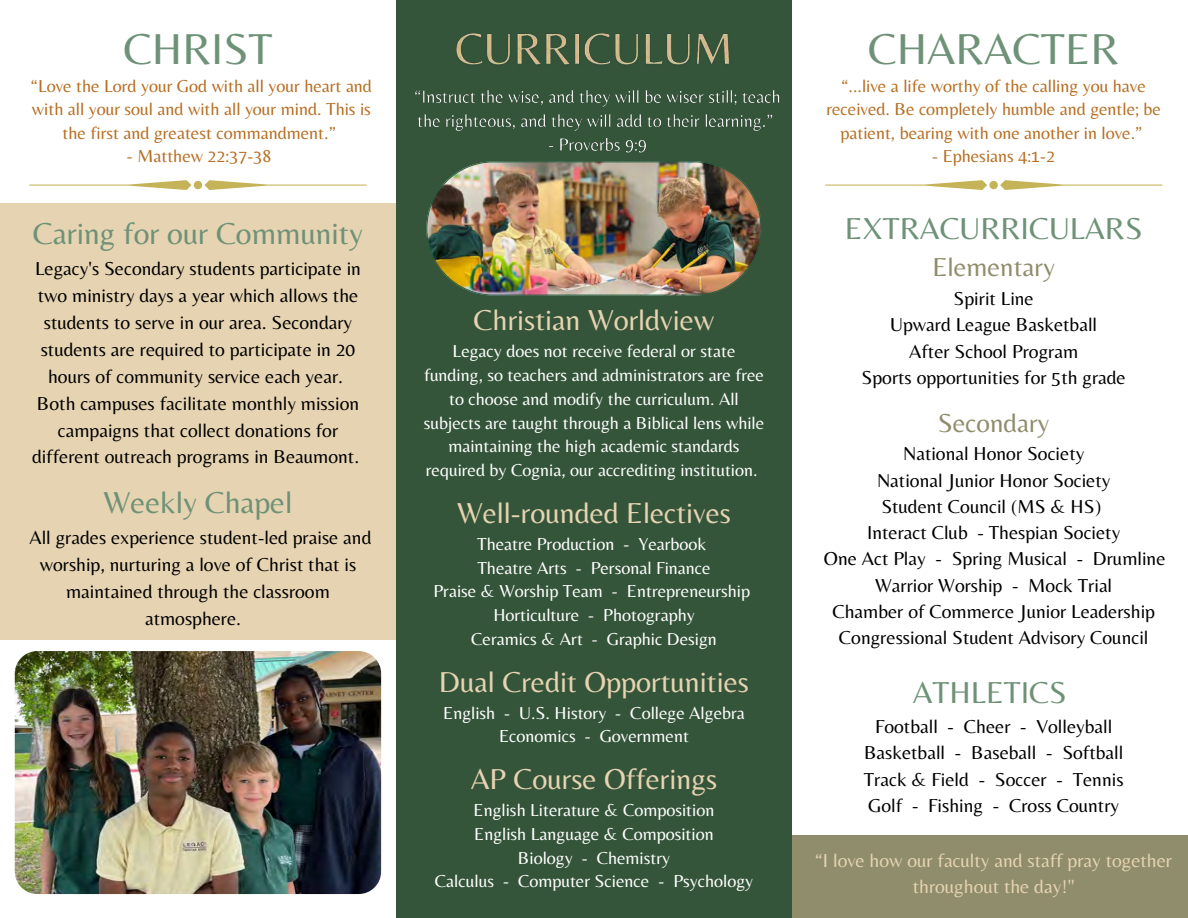
<style>
.page{position:relative;width:1188px;height:918px;background:#fff}
.page>*{position:absolute;margin:0;border:0;box-sizing:border-box;transform-origin:0 0}
.t1{font:45px "Belleza";color:#6e9277}
.t2{font:31.5px "Belleza";color:#6e9277}
.t3{font:30px "Belleza";color:#e6d3b1}
.t4{font:27px "Belleza";color:#8f8d6c}
.t5{font:19.5px/26.2px "Belleza";color:#000;text-align:center}
.t6{font:19.5px/25.8px "Belleza";color:#e6d3b1;text-align:center}
.t7{font:18px/23.7px "Belleza";color:#fff;text-align:center}
.t8{font:18px/23.7px "Belleza";color:#b76e22;text-align:center}
</style>
<div class="page">
<div style="left:0;top:204px;width:413px;height:436px;background:#e6d3b1"></div>
<div style="left:396px;top:0;width:396px;height:918px;background:#35553b"></div>
<div style="left:792px;top:836px;width:396px;height:82px;background:#8f8d6c"></div>
<img style="left:426px;top:161px;width:335px;height:135px">
<svg style="left:29px;top:180px;width:338px;height:10px"></svg>
<svg style="left:825px;top:180px;width:337px;height:10px"></svg>
<img style="left:14px;top:651px;width:368px;height:244px">
<img style="left:456px;top:33px;width:273px;height:32px">
<img style="left:415px;top:90px;width:365px;height:63px">
<h1 class="t1" style="left:124px;top:22px;width:150px">CHRIST</h1>
<h1 class="t1" style="left:868px;top:22px;width:252px">CHARACTER</h1>
<p class="t8" style="left:31px;top:73px;width:343px">“Love the Lord your God with all your heart and with all your soul and with all your mind. This is the first and greatest commandment.”</p>
<p class="t8" style="left:127px;top:144px;width:146px">- Matthew 22:37-38</p>
<p class="t8" style="left:826px;top:73px;width:336px">“...live a life worthy of the calling you have received. Be completely humble and gentle; be patient, bearing with one another in love.”</p>
<p class="t8" style="left:932px;top:144px;width:124px">- Ephesians 4:1-2</p>
<h2 class="t2" style="left:33px;top:215px;width:332px">Caring for our Community</h2>
<p class="t5" style="left:32px;top:255px;width:331px;line-height:26.8px">Legacy's Secondary students participate in two ministry days a year which allows the students to serve in our area. Secondary students are required to participate in 20 hours of community service each year.<br>Both campuses facilitate monthly mission campaigns that collect donations for different outreach programs in Beaumont.</p>
<h2 class="t2" style="left:104px;top:484px;width:190px">Weekly Chapel</h2>
<p class="t5" style="left:29px;top:524px;width:343px">All grades experience student-led praise and</p>
<p class="t5" style="left:40px;top:551px;width:318px">worship, nurturing a love of Christ that is</p>
<p class="t5" style="left:66px;top:578px;width:265px">maintained through the classroom</p>
<p class="t5" style="left:145px;top:605px;width:98px">atmosphere.</p>
<h3 class="t3" style="left:474px;top:303px;width:242px">Christian Worldview</h3>
<p class="t7" style="left:424px;top:339px;width:342px">Legacy does not receive federal or state funding, so teachers and administrators are free to choose and modify the curriculum. All subjects are taught through a Biblical lens while maintaining the high academic standards required by Cognia, our accrediting institution.</p>
<h3 class="t3" style="left:457px;top:495px;width:275px">Well-rounded Electives</h3>
<p class="t7" style="left:433px;top:532px;width:318px">Theatre Production - Yearbook<br>Theatre Arts - Personal Finance<br>Praise &amp; Worship Team - Entrepreneurship<br>Horticulture - Photography<br>Ceramics &amp; Art - Graphic Design</p>
<h3 class="t3" style="left:439px;top:664px;width:312px">Dual Credit Opportunities</h3>
<p class="t7" style="left:443px;top:700px;width:303px">English - U.S. History - College Algebra<br>Economics - Government</p>
<h3 class="t3" style="left:471px;top:761px;width:248px">AP Course Offerings</h3>
<p class="t7" style="left:435px;top:798px;width:320px">English Literature &amp; Composition<br>English Language &amp; Composition<br>Biology - Chemistry<br>Calculus - Computer Science - Psychology</p>
<h2 class="t2" style="left:845px;top:209px;width:299px">EXTRACURRICULARS</h2>
<h3 class="t4" style="left:932px;top:251px;width:124px">Elementary</h3>
<p class="t5" style="left:862px;top:285px;width:266px">Spirit Line<br>Upward League Basketball<br>After School Program<br>Sports opportunities for 5th grade</p>
<h3 class="t4" style="left:938px;top:407px;width:113px">Secondary</h3>
<p class="t5" style="left:824px;top:440px;width:343px">National Honor Society<br>National Junior Honor Society<br>Student Council (MS &amp; HS)<br>Interact Club - Thespian Society<br>One Act Play - Spring Musical - Drumline<br>Warrior Worship - Mock Trial<br>Chamber of Commerce Junior Leadership<br>Congressional Student Advisory Council</p>
<h2 class="t2" style="left:913px;top:674px;width:155px">ATHLETICS</h2>
<p class="t5" style="left:864px;top:713px;width:261px">Football - Cheer - Volleyball<br>Basketball - Baseball - Softball<br>Track &amp; Field - Soccer - Tennis<br>Golf - Fishing - Cross Country</p>
<p class="t6" style="left:815px;top:847px;width:358px">“I love how our faculty and staff pray together throughout the day!"</p>
</div>
